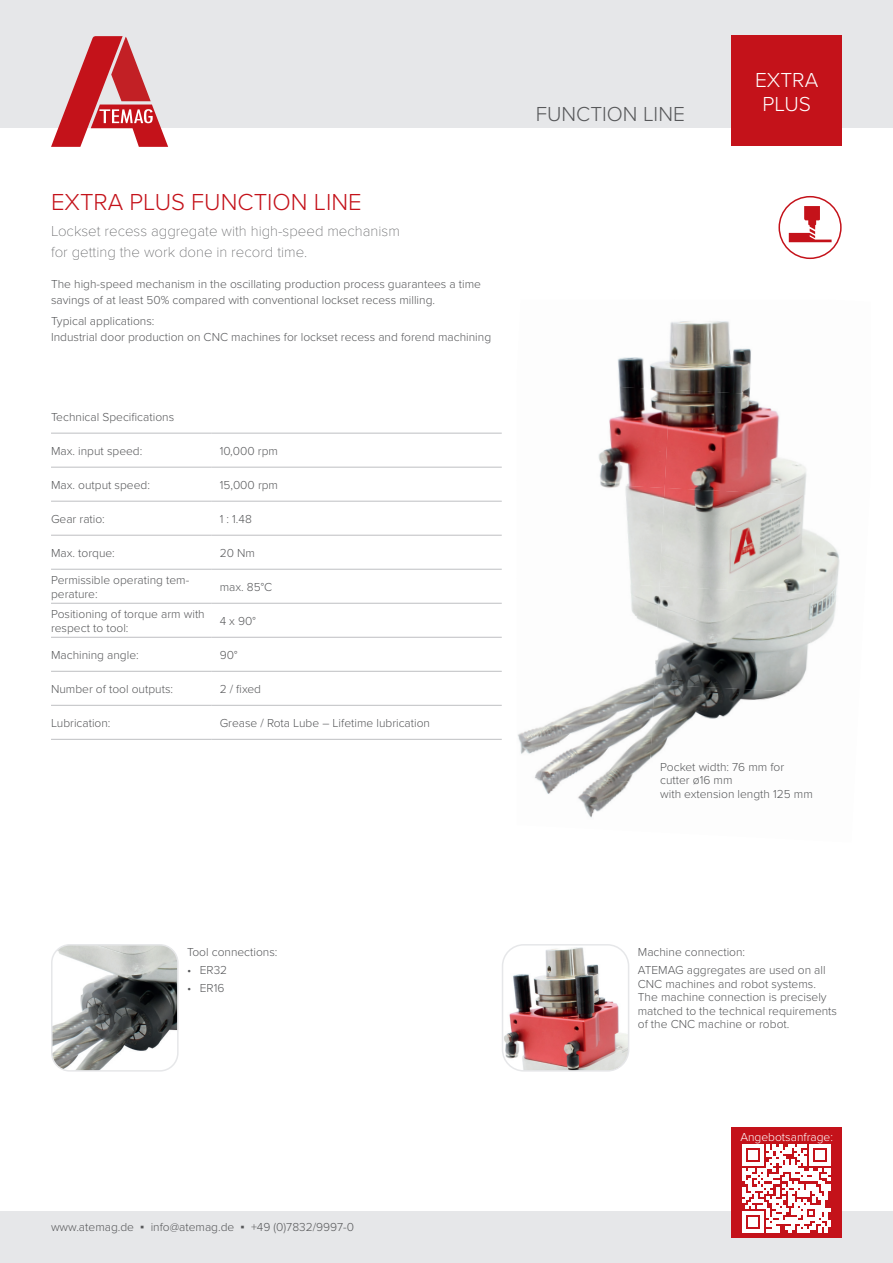
<style>
.page{position:relative;width:893px;height:1263px;background:#fff}
.page>*{position:absolute;margin:0;border:0;box-sizing:border-box;transform-origin:0 0}
.t1{font:300 24px "Proxima Nova";color:#c4121a}
.t2{font:300 21px "Proxima Nova";color:#57585a}
.t3{font:300 21px/24px "Proxima Nova";color:#fff;text-align:center}
.t4{font:100 15px/21px "Proxima Nova T";color:#57585a}
.t5{font:300 12px/13.5px "Proxima Nova";color:#57585a}
.t6{font:300 12px "Proxima Nova";color:#fff}
.s1{font-family:"Verdana";font-weight:400}
</style>
<div class="page">
<div style="left:0;top:0;width:893px;height:128px;background:#e6e7e9"></div>
<div style="left:731px;top:36px;width:111px;height:110px;background:#c4121a"></div>
<div style="left:0;top:1212px;width:893px;height:51px;background:#e6e7e9"></div>
<div style="left:731px;top:1127px;width:111px;height:110px;background:#c4121a"></div>
<svg style="left:51px;top:36px;width:117px;height:111px"></svg>
<hr style="left:51px;top:433px;width:160px;height:1px;background:#bebfc2">
<hr style="left:211px;top:433px;width:291px;height:1px;background:#bebfc2">
<hr style="left:51px;top:467px;width:160px;height:1px;background:#bebfc2">
<hr style="left:211px;top:467px;width:291px;height:1px;background:#bebfc2">
<hr style="left:51px;top:501px;width:160px;height:1px;background:#bebfc2">
<hr style="left:211px;top:501px;width:291px;height:1px;background:#bebfc2">
<hr style="left:51px;top:535px;width:160px;height:1px;background:#bebfc2">
<hr style="left:211px;top:535px;width:291px;height:1px;background:#bebfc2">
<hr style="left:51px;top:569px;width:160px;height:1px;background:#bebfc2">
<hr style="left:211px;top:569px;width:291px;height:1px;background:#bebfc2">
<hr style="left:51px;top:603px;width:160px;height:1px;background:#bebfc2">
<hr style="left:211px;top:603px;width:291px;height:1px;background:#bebfc2">
<hr style="left:51px;top:637px;width:160px;height:1px;background:#bebfc2">
<hr style="left:211px;top:637px;width:291px;height:1px;background:#bebfc2">
<hr style="left:51px;top:671px;width:160px;height:1px;background:#bebfc2">
<hr style="left:211px;top:671px;width:291px;height:1px;background:#bebfc2">
<hr style="left:51px;top:705px;width:160px;height:1px;background:#bebfc2">
<hr style="left:211px;top:705px;width:291px;height:1px;background:#bebfc2">
<hr style="left:51px;top:739px;width:160px;height:1px;background:#bebfc2">
<hr style="left:211px;top:739px;width:291px;height:1px;background:#bebfc2">
<img style="left:617px;top:349px;width:53px;height:32px">
<img style="left:670px;top:321px;width:81px;height:69px">
<img style="left:818px;top:535px;width:22px;height:59px">
<img style="left:598px;top:381px;width:72px;height:99px">
<img style="left:664px;top:390px;width:143px;height:98px">
<img style="left:600px;top:480px;width:65px;height:99px">
<img style="left:659px;top:488px;width:159px;height:106px">
<img style="left:630px;top:579px;width:30px;height:47px">
<img style="left:654px;top:586px;width:159px;height:98px">
<img style="left:800px;top:594px;width:37px;height:90px">
<img style="left:517px;top:677px;width:137px;height:99px">
<img style="left:649px;top:684px;width:149px;height:92px">
<img style="left:534px;top:776px;width:98px;height:42px">
<svg style="left:742px;top:1144px;width:89px;height:89px"></svg>
<div style="left:778px;top:196px;width:64px;height:63px;border:2px solid #c4121a;border-radius:50%"></div>
<svg style="left:789px;top:206px;width:43px;height:36px"></svg>
<img style="left:502px;top:947px;width:127px;height:124px">
<div style="left:502px;top:944px;width:127px;height:127px;border:2px solid #e6e7e9;border-radius:21px"></div>
<img style="left:54px;top:947px;width:122px;height:124px">
<div style="left:51px;top:944px;width:128px;height:127px;border:2px solid #e6e7e9;border-radius:18px"></div>
<h1 class="t1" style="left:51px;top:184px;width:312px">EXTRA PLUS FUNCTION LINE</h1>
<p class="t4" style="left:51px;top:219px;width:350px">Lockset recess aggregate with high-speed mechanism for getting the work done in record time.</p>
<p class="t5" style="left:51px;top:275px;width:432px;line-height:16.5px">The high-speed mechanism in the oscillating production process guarantees a time savings of at least 50% compared with conventional lockset recess milling.</p>
<p class="t5" style="left:51px;top:312px;width:442px;line-height:16.5px">Typical applications:<br>Industrial door production on CNC machines for lockset recess and forend machining</p>
<p class="t5" style="left:51px;top:409px;width:125px">Technical Specifications</p>
<p class="t5" style="left:51px;top:443px;width:93px">Max. input speed:</p>
<p class="t5" style="left:220px;top:443px;width:60px">10,000 rpm</p>
<p class="t5" style="left:51px;top:477px;width:101px">Max. output speed:</p>
<p class="t5" style="left:220px;top:477px;width:60px">15,000 rpm</p>
<p class="t5" style="left:51px;top:511px;width:55px">Gear ratio:</p>
<p class="t5" style="left:220px;top:511px;width:34px">1 : 1.48</p>
<p class="t5" style="left:51px;top:546px;width:65px">Max. torque:</p>
<p class="t5" style="left:220px;top:546px;width:37px">20 Nm</p>
<p class="t5" style="left:51px;top:573px;width:140px">Permissible operating tem&shy;perature:</p>
<p class="t5" style="left:220px;top:580px;width:54px">max. 85°C</p>
<p class="t5" style="left:51px;top:607px;width:155px">Positioning of torque arm with respect to tool:</p>
<p class="t5" style="left:220px;top:614px;width:38px">4 x 90°</p>
<p class="t5" style="left:51px;top:648px;width:89px">Machining angle:</p>
<p class="t5" style="left:220px;top:648px;width:19px">90°</p>
<p class="t5" style="left:51px;top:682px;width:124px">Number of tool outputs:</p>
<p class="t5" style="left:220px;top:682px;width:43px">2 / fixed</p>
<p class="t5" style="left:51px;top:716px;width:61px">Lubrication:</p>
<p class="t5" style="left:220px;top:716px;width:212px">Grease / Rota Lube – Lifetime lubrication</p>
<h2 class="t2" style="left:536px;top:98px;width:151px">FUNCTION LINE</h2>
<h2 class="t3" style="left:755px;top:67px;width:65px">EXTRA<br>PLUS</h2>
<p class="t5" style="left:660px;top:759px;width:154px">Pocket width: 76 mm for cutter ø16 mm<br>with extension length 125 mm</p>
<p class="t5" style="left:187px;top:945px;width:92px">Tool connections:</p>
<p class="t5" style="left:187px;top:963px;width:42px">• ER32</p>
<p class="t5" style="left:187px;top:980px;width:39px">• ER16</p>
<p class="t5" style="left:51px;top:1219px;width:304px">www.atemag.de <span class="s1">▪</span> info@atemag.de <span class="s1">▪</span> +49 (0)7832/9997-0</p>
<p class="t5" style="left:638px;top:943px;width:189px;line-height:17.7px">Machine connection:<br>ATEMAG aggregates are used on all</p>
<p class="t5" style="left:638px;top:976px;width:201px">CNC machines and robot systems.<br>The machine connection is precisely matched to the technical requirements of the CNC machine or robot.</p>
<p class="t6" style="left:740px;top:1128px;width:94px">Angebotsanfrage:</p>
</div>
